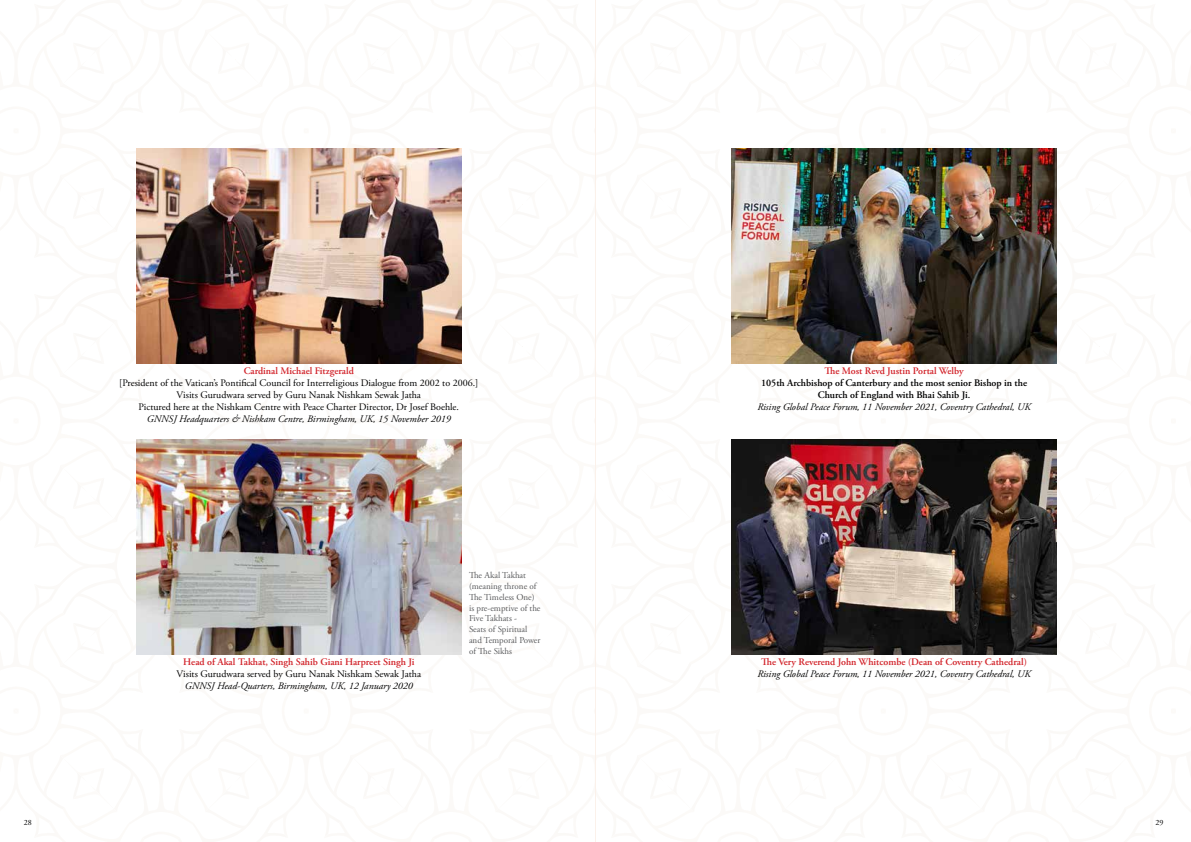
<style>
.page{position:relative;width:1191px;height:842px;background:#fff}
.page>*{position:absolute;margin:0;border:0;box-sizing:border-box;transform-origin:0 0}
.t1{font:10px/12px "Adobe Garamond Pro";color:#000;text-align:center}
.t2{font:italic 10px "Adobe Garamond Pro";color:#000}
.t3{font:600 10px "Adobe Garamond Pro";color:#d2232a}
.t4{font:600 10px/12px "Adobe Garamond Pro";color:#000;text-align:center}
.t5{font:9px/10.8px "Adobe Garamond Pro";color:#58595b}
.t6{font:8px "Adobe Garamond Pro";color:#000}
</style>
<div class="page">
<img style="left:136px;top:149px;width:325px;height:214px">
<img style="left:136px;top:440px;width:325px;height:214px">
<img style="left:731px;top:149px;width:325px;height:214px">
<img style="left:731px;top:440px;width:325px;height:214px">
<p class="t3" style="left:244px;top:365px;width:112px">Cardinal Michael Fitzgerald</p>
<p class="t1" style="left:119px;top:377px;width:361px">[President of the Vatican’s Pontifical Council for Interreligious Dialogue from 2002 to 2006.]<br>Visits Gurudwara served by Guru Nanak Nishkam Sewak Jatha<br>Pictured here at the Nishkam Centre with Peace Charter Director, Dr Josef Boehle.</p>
<p class="t2" style="left:147px;top:413px;width:305px">GNNSJ Headquarters &amp; Nishkam Centre, Birmingham, UK, 15 November 2019</p>
<p class="t3" style="left:183px;top:656px;width:233px">Head of Akal Takhat, Singh Sahib Giani Harpreet Singh Ji</p>
<p class="t1" style="left:177px;top:668px;width:246px">Visits Gurudwara served by Guru Nanak Nishkam Sewak Jatha</p>
<p class="t2" style="left:185px;top:680px;width:230px">GNNSJ Head-Quarters, Birmingham, UK, 12 January 2020</p>
<p class="t5" style="left:469px;top:570px;width:73px">The Akal Takhat (meaning throne of<br>The Timeless One) is pre-emptive of the<br>Five Takhats -<br>Seats of Spiritual and Temporal Power of The Sikhs</p>
<p class="t3" style="left:824px;top:365px;width:141px">The Most Revd Justin Portal Welby</p>
<p class="t4" style="left:761px;top:377px;width:267px">105th Archbishop of Canterbury and the most senior Bishop in the<br>Church of England with Bhai Sahib Ji.</p>
<p class="t2" style="left:757px;top:401px;width:275px">Rising Global Peace Forum, 11 November 2021, Coventry Cathedral, UK</p>
<p class="t3" style="left:761px;top:656px;width:267px">The Very Reverend John Whitcombe (Dean of Coventry Cathedral)</p>
<p class="t2" style="left:757px;top:668px;width:275px">Rising Global Peace Forum, 11 November 2021, Coventry Cathedral, UK</p>
<p class="t6" style="left:24px;top:818px;width:9px">28</p>
<p class="t6" style="left:1155px;top:818px;width:9px">29</p>
</div>
